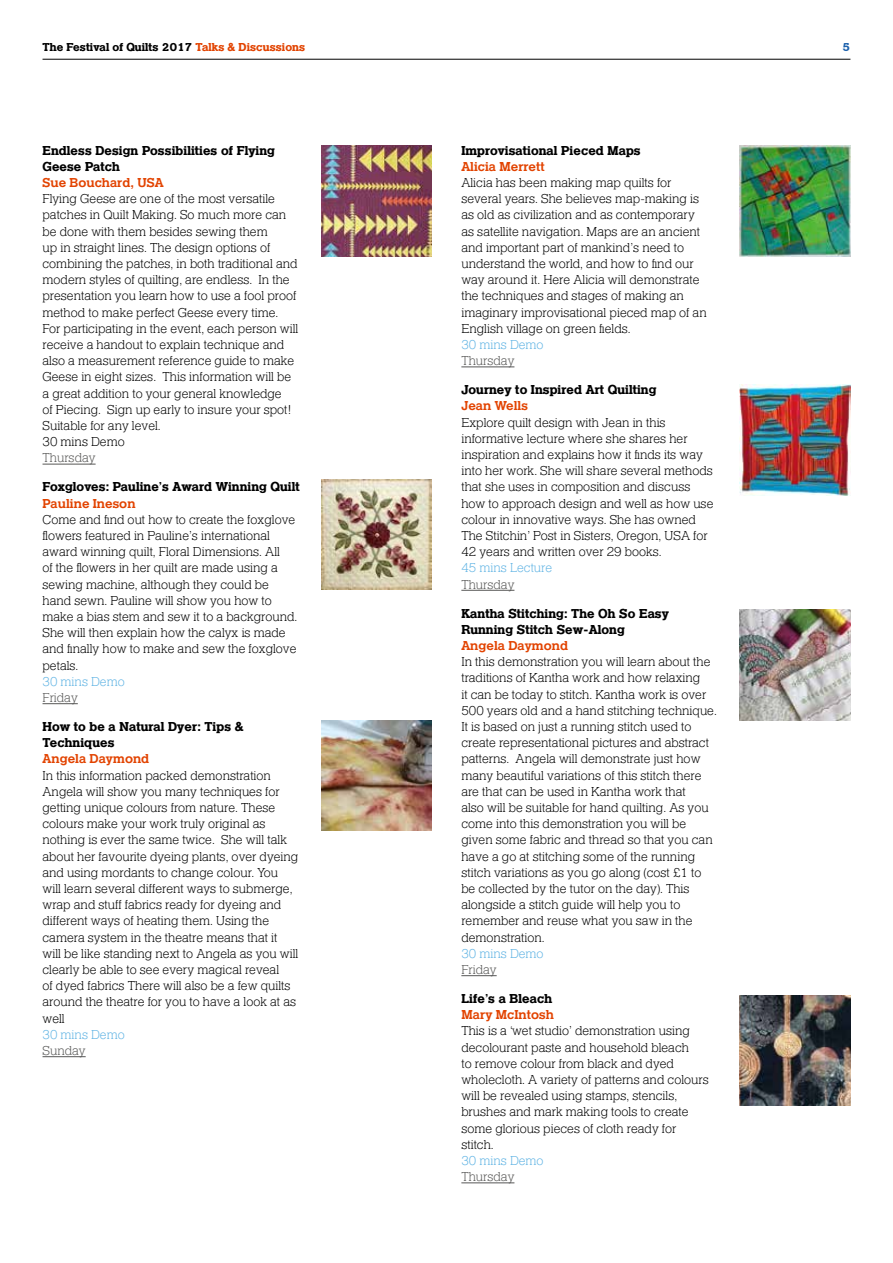
<style>
.page{position:relative;width:893px;height:1263px;background:#fff}
.page>*{position:absolute;margin:0;border:0;box-sizing:border-box;transform-origin:0 0}
.t1{font:13.5px/16.2px "Helserif Lgt";color:#000}
.t2{font:13.5px/16.2px "Helserif Bld";color:#000}
.t3{font:13.5px "Helserif Mdm";color:#e24301}
.t4{font:13.5px "Helserif Lgt";color:#61b4e4}
.t5{font:13.5px "Helserif Lgt";color:#575756}
.t6{font:12px "Helserif Bld";color:#000}
.t7{font:12px "Helserif Bld";color:#1c61ac}
.s1{color:#e24301}
</style>
<div class="page">
<hr style="left:43px;top:59px;width:807px;height:1px;background:#000">
<hr style="left:43px;top:464px;width:53px;height:1px;background:#575756">
<hr style="left:43px;top:703px;width:35px;height:1px;background:#575756">
<hr style="left:43px;top:1056px;width:43px;height:1px;background:#575756">
<hr style="left:461px;top:367px;width:53px;height:1px;background:#575756">
<hr style="left:461px;top:590px;width:53px;height:1px;background:#575756">
<hr style="left:461px;top:975px;width:36px;height:1px;background:#575756">
<hr style="left:461px;top:1182px;width:53px;height:1px;background:#575756">
<img style="left:740px;top:146px;width:110px;height:110px">
<img style="left:740px;top:384px;width:110px;height:112px">
<img style="left:740px;top:609px;width:110px;height:111px">
<img style="left:740px;top:995px;width:110px;height:111px">
<img style="left:321px;top:146px;width:111px;height:110px">
<img style="left:321px;top:480px;width:111px;height:110px">
<img style="left:321px;top:720px;width:111px;height:110px">
<p class="t6" style="left:43px;top:39px;width:264px">The Festival of Quilts 2017 <span class="s1">Talks &amp; Discussions</span></p>
<p class="t7" style="left:842px;top:39px;width:10px">5</p>
<p class="t2" style="left:43px;top:143px;width:234px">Endless Design Possibilities of Flying<br>Geese Patch</p>
<p class="t3" style="left:43px;top:174px;width:123px">Sue Bouchard, USA</p>
<p class="t1" style="left:43px;top:192px;width:257px">Flying Geese are one of the most versatile patches in Quilt Making. So much more can be done with them besides sewing them<br>up in straight lines. The design options of combining the patches, in both traditional and modern styles of quilting, are endless. In the presentation you learn how to use a fool proof method to make perfect Geese every time.<br>For participating in the event, each person will receive a handout to explain technique and also a measurement reference guide to make Geese in eight sizes. This information will be a great addition to your general knowledge<br>of Piecing. Sign up early to insure your spot!<br>Suitable for any level.<br>30 mins Demo</p>
<p class="t5" style="left:43px;top:449px;width:55px">Thursday</p>
<p class="t2" style="left:43px;top:480px;width:259px">Foxgloves: Pauline’s Award Winning Quilt</p>
<p class="t3" style="left:43px;top:494px;width:95px">Pauline Ineson</p>
<p class="t1" style="left:43px;top:512px;width:256px">Come and find out how to create the foxglove flowers featured in Pauline’s international award winning quilt, Floral Dimensions. All<br>of the flowers in her quilt are made using a sewing machine, although they could be hand sewn. Pauline will show you how to make a bias stem and sew it to a background.<br>She will then explain how the calyx is made and finally how to make and sew the foxglove petals.</p>
<p class="t4" style="left:43px;top:672px;width:84px">30 mins Demo</p>
<p class="t5" style="left:43px;top:688px;width:37px">Friday</p>
<p class="t2" style="left:43px;top:719px;width:203px">How to be a Natural Dyer: Tips &amp;<br>Techniques</p>
<p class="t3" style="left:43px;top:750px;width:108px">Angela Daymond</p>
<p class="t1" style="left:43px;top:768px;width:257px">In this information packed demonstration Angela will show you many techniques for getting unique colours from nature. These colours make your work truly original as nothing is ever the same twice. She will talk about her favourite dyeing plants, over dyeing and using mordants to change colour. You will learn several different ways to submerge, wrap and stuff fabrics ready for dyeing and different ways of heating them. Using the camera system in the theatre means that it will be like standing next to Angela as you will clearly be able to see every magical reveal<br>of dyed fabrics There will also be a few quilts around the theatre for you to have a look at as well</p>
<p class="t4" style="left:43px;top:1025px;width:84px">30 mins Demo</p>
<p class="t5" style="left:43px;top:1041px;width:45px">Sunday</p>
<p class="t2" style="left:461px;top:143px;width:181px">Improvisational Pieced Maps</p>
<p class="t3" style="left:461px;top:157px;width:85px">Alicia Merrett</p>
<p class="t1" style="left:461px;top:176px;width:247px">Alicia has been making map quilts for several years. She believes map-making is as old as civilization and as contemporary as satellite navigation. Maps are an ancient and important part of mankind’s need to understand the world, and how to find our way around it. Here Alicia will demonstrate the techniques and stages of making an imaginary improvisational pieced map of an English village on green fields.</p>
<p class="t4" style="left:461px;top:336px;width:84px">30 mins Demo</p>
<p class="t5" style="left:461px;top:352px;width:55px">Thursday</p>
<p class="t2" style="left:461px;top:383px;width:197px">Journey to Inspired Art Quilting</p>
<p class="t3" style="left:461px;top:397px;width:68px">Jean Wells</p>
<p class="t1" style="left:461px;top:415px;width:254px">Explore quilt design with Jean in this informative lecture where she shares her inspiration and explains how it finds its way into her work. She will share several methods that she uses in composition and discuss how to approach design and well as how use colour in innovative ways. She has owned The Stitchin’ Post in Sisters, Oregon, USA for 42 years and written over 29 books.</p>
<p class="t4" style="left:461px;top:559px;width:92px">45 mins Lecture</p>
<p class="t5" style="left:461px;top:575px;width:55px">Thursday</p>
<p class="t2" style="left:461px;top:606px;width:209px">Kantha Stitching: The Oh So Easy<br>Running Stitch Sew-Along</p>
<p class="t3" style="left:461px;top:636px;width:108px">Angela Daymond</p>
<p class="t1" style="left:461px;top:655px;width:257px">In this demonstration you will learn about the traditions of Kantha work and how relaxing<br>it can be today to stitch. Kantha work is over 500 years old and a hand stitching technique.<br>It is based on just a running stitch used to create representational pictures and abstract patterns. Angela will demonstrate just how many beautiful variations of this stitch there are that can be used in Kantha work that<br>also will be suitable for hand quilting. As you come into this demonstration you will be given some fabric and thread so that you can have a go at stitching some of the running stitch variations as you go along (cost £1 to be collected by the tutor on the day). This alongside a stitch guide will help you to remember and reuse what you saw in the demonstration.</p>
<p class="t4" style="left:461px;top:944px;width:84px">30 mins Demo</p>
<p class="t5" style="left:461px;top:960px;width:37px">Friday</p>
<p class="t2" style="left:461px;top:991px;width:92px">Life’s a Bleach</p>
<p class="t3" style="left:461px;top:1006px;width:94px">Mary McIntosh</p>
<p class="t1" style="left:461px;top:1024px;width:249px">This is a ‘wet studio’ demonstration using decolourant paste and household bleach<br>to remove colour from black and dyed wholecloth. A variety of patterns and colours will be revealed using stamps, stencils, brushes and mark making tools to create some glorious pieces of cloth ready for stitch.</p>
<p class="t4" style="left:461px;top:1151px;width:84px">30 mins Demo</p>
<p class="t5" style="left:461px;top:1168px;width:55px">Thursday</p>
</div>
